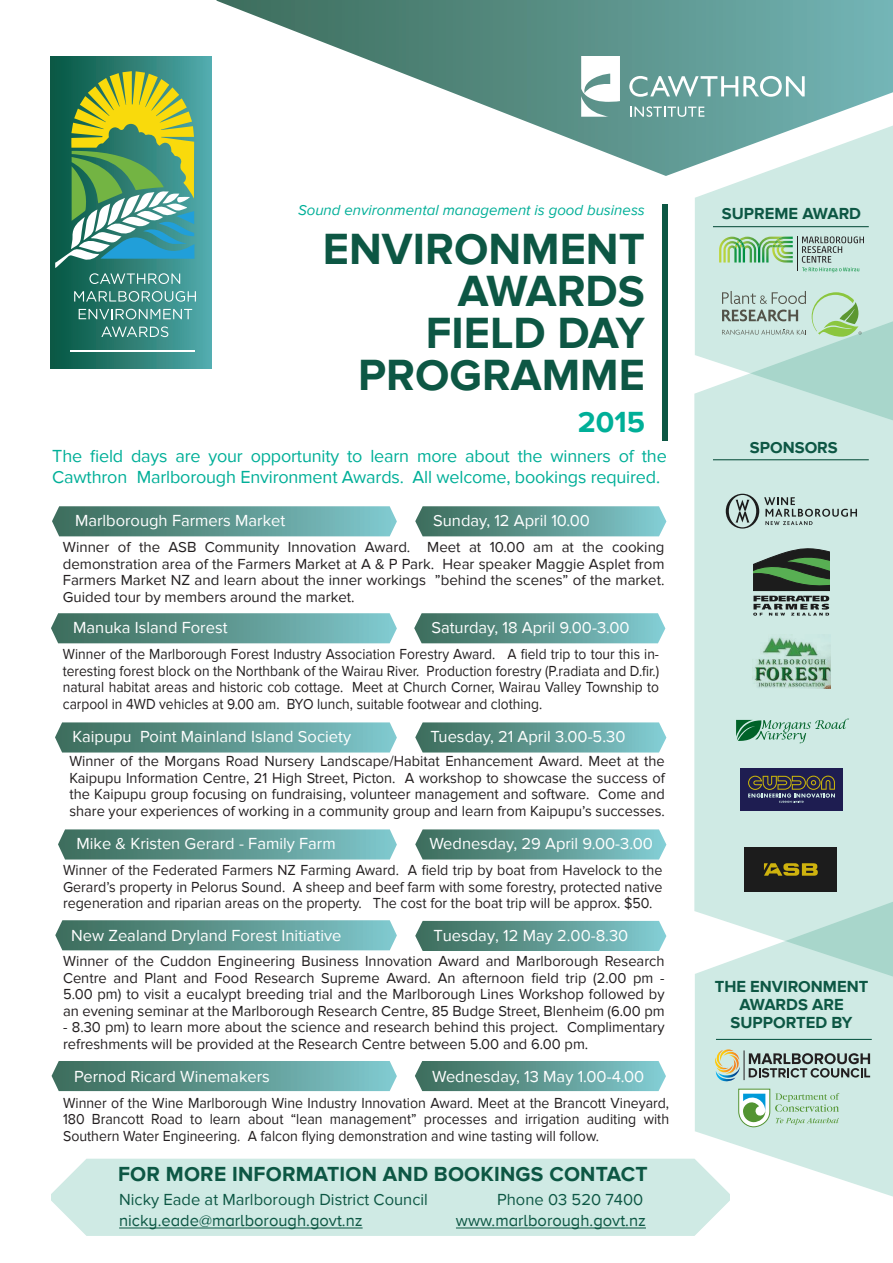
<style>
.page{position:relative;width:893px;height:1263px;background:#fff}
.page>*{position:absolute;margin:0;border:0;box-sizing:border-box;transform-origin:0 0}
.HEADLINE_ONE{font:700 45px/42px "Proxima Nova";color:#0d5744;text-align:right}
.HEADLINE_ONE-2{font:700 30px "Proxima Nova";color:#00af98}
.body_text{font:700 21px "Proxima Nova";letter-spacing:.01em;color:#0d5744}
.Intro_text{font:18px/21px "Proxima Nova";letter-spacing:-.01em;color:#00af98}
.body_text-2{font:16.5px "Proxima Nova";color:#fff}
.body_text-3{font:16.5px "Proxima Nova A";color:#0d5744}
.body_text-4{font:16.5px "Proxima Nova";color:#0d5744}
.Intro_text-2{font:700 16.5px "Proxima Nova";color:#0d5744}
.Side_panel_headings{font:700 16.5px "Proxima Nova";color:#0d5744}
.body_text-5{font:15px/16.5px "Proxima Nova";color:#231f20;text-align:justify}
.body_text-6{font:15px/16.5px "Proxima Nova";color:#231f20;text-align:justify;scale:.92 1}
.body_text-7{font:15px/16.5px "Proxima Nova";color:#231f20;text-align:justify;scale:.95 1}
.body_text-8{font:15px/16.5px "Proxima Nova";color:#231f20;text-align:justify;scale:.94 1}
.t1{font:italic 15px "Proxima Nova";color:#00af98}
</style>
<div class="page">
<div style="left:51px;top:1158px;width:676px;height:78px;background:#cfeae4"></div>
<svg style="left:58px;top:829px;width:339px;height:30px;background:#639b94"></svg>
<svg style="left:415px;top:829px;width:251px;height:30px;background:#659e98"></svg>
<svg style="left:52px;top:506px;width:345px;height:30px;background:#629b95"></svg>
<svg style="left:415px;top:506px;width:251px;height:30px;background:#659d97"></svg>
<svg style="left:51px;top:613px;width:346px;height:30px;background:#629b95"></svg>
<svg style="left:414px;top:613px;width:251px;height:30px;background:#649d97"></svg>
<svg style="left:55px;top:722px;width:342px;height:30px;background:#639b95"></svg>
<svg style="left:415px;top:722px;width:251px;height:30px;background:#659e98"></svg>
<svg style="left:55px;top:920px;width:342px;height:30px;background:#629a94"></svg>
<svg style="left:415px;top:921px;width:251px;height:30px;background:#639c97"></svg>
<svg style="left:52px;top:1061px;width:345px;height:30px;background:#619a94"></svg>
<svg style="left:415px;top:1061px;width:251px;height:30px;background:#639c96"></svg>
<hr style="left:119px;top:1228px;width:244px;height:1px;background:#0d5744">
<hr style="left:456px;top:1228px;width:190px;height:1px;background:#0d5744">
<svg style="left:695px;top:983px;width:198px;height:220px;fill:#cfeae4"></svg>
<svg style="left:738px;top:1089px;width:101px;height:38px;background:#b8dac7"></svg>
<svg style="left:749px;top:1053px;width:121px;height:24px;background:#8a9996"></svg>
<hr style="left:744px;top:1050px;width:1px;height:30px;background:#231f20">
<svg style="left:714px;top:1049px;width:26px;height:34px"></svg>
<hr style="left:716px;top:1039px;width:156px;height:1px;background:#0d5744">
<div style="left:695px;top:176px;width:198px;height:138px;background:#cfeae4"></div>
<svg style="left:722px;top:310px;width:76px;height:4px"></svg>
<svg style="left:722px;top:291px;width:84px;height:13px"></svg>
<svg style="left:812px;top:292px;width:50px;height:22px"></svg>
<svg style="left:719px;top:237px;width:74px;height:26px;background:#96cb92"></svg>
<svg style="left:802px;top:236px;width:62px;height:36px;background:#aec8c1"></svg>
<hr style="left:797px;top:237px;width:1px;height:34px;background:#231f20">
<svg style="left:694px;top:314px;width:199px;height:669px;background:#bad4cd"></svg>
<svg style="left:216px;top:0;width:677px;height:176px"></svg>
<div style="left:662px;top:204px;width:5px;height:236px;background:#0d5744"></div>
<div style="left:51px;top:56px;width:161px;height:313px;background:linear-gradient(to right,#075540,#53aaac)"></div>
<hr style="left:70px;top:350px;width:124px;height:2px;background:#fff">
<svg style="left:55px;top:71px;width:140px;height:213px;background:#699e69"></svg>
<svg style="left:74px;top:291px;width:122px;height:11px"></svg>
<svg style="left:79px;top:309px;width:113px;height:10px"></svg>
<svg style="left:101px;top:326px;width:67px;height:11px"></svg>
<svg style="left:630px;top:106px;width:74px;height:11px"></svg>
<svg style="left:629px;top:76px;width:176px;height:21px"></svg>
<svg style="left:581px;top:56px;width:39px;height:61px"></svg>
<p class="t1" style="left:298px;top:202px;width:348px">Sound environmental management is good business</p>
<p class="HEADLINE_ONE" style="left:323px;top:229px;width:324px">ENVIRONMENT<br>AWARDS</p>
<p class="HEADLINE_ONE" style="left:426px;top:313px;width:221px">FIELD DAY</p>
<p class="HEADLINE_ONE" style="left:358px;top:355px;width:288px">PROGRAMME</p>
<p class="HEADLINE_ONE-2" style="left:578px;top:405px;width:69px">2015</p>
<p class="Intro_text" style="left:52px;top:446px;width:616px">The field days are your opportunity to learn more about the winners of the<br>Cawthron Marlborough Environment Awards. All welcome, bookings required.</p>
<p class="body_text-2" style="left:75px;top:511px;width:212px">Marlborough Farmers Market</p>
<p class="body_text-2" style="left:433px;top:511px;width:158px">Sunday, 12 April 10.00</p>
<p class="body_text-5" style="left:63px;top:539px;width:603px">Winner of the ASB Community Innovation Award. Meet at 10.00 am at the cooking demonstration area of the Farmers Market at A &amp; P Park. Hear speaker Maggie Asplet from Farmers Market NZ and learn about the inner workings ”behind the scenes” of the market.<br>Guided tour by members around the market.</p>
<p class="body_text-2" style="left:73px;top:618px;width:156px">Manuka Island Forest</p>
<p class="body_text-2" style="left:431px;top:618px;width:200px">Saturday, 18 April 9.00-3.00</p>
<p class="body_text-6" style="left:63px;top:646px;width:650px">Winner of the Marlborough Forest Industry Association Forestry Award. A field trip to tour this in&shy;teresting forest block on the Northbank of the Wairau River. Production forestry (P.radiata and D.fir.) natural habitat areas and historic cob cottage. Meet at Church Corner, Wairau Valley Township to carpool in 4WD vehicles at 9.00 am. BYO lunch, suitable footwear and clothing.</p>
<p class="body_text-2" style="left:73px;top:727px;width:280px">Kaipupu Point Mainland Island Society</p>
<p class="body_text-2" style="left:431px;top:727px;width:196px">Tuesday, 21 April 3.00-5.30</p>
<p class="body_text-5" style="left:69px;top:753px;width:597px">Winner of the Morgans Road Nursery Landscape/Habitat Enhancement Award. Meet at the Kaipupu Information Centre, 21 High Street, Picton. A workshop to showcase the success of the Kaipupu group focusing on fundraising, volunteer management and software. Come and share your experiences of working in a community group and learn from Kaipupu’s successes.</p>
<p class="body_text-2" style="left:77px;top:834px;width:261px">Mike &amp; Kristen Gerard - Family Farm</p>
<p class="body_text-2" style="left:429px;top:834px;width:225px">Wednesday, 29 April 9.00-3.00</p>
<p class="body_text-7" style="left:63px;top:862px;width:632px">Winner of the Federated Farmers NZ Farming Award. A field trip by boat from Havelock to the Gerard’s property in Pelorus Sound. A sheep and beef farm with some forestry, protected native regeneration and riparian areas on the property. The cost for the boat trip will be approx. $50.</p>
<p class="body_text-2" style="left:71px;top:926px;width:272px">New Zealand Dryland Forest Initiative</p>
<p class="body_text-2" style="left:433px;top:926px;width:197px">Tuesday, 12 May 2.00-8.30</p>
<p class="body_text-5" style="left:63px;top:953px;width:603px">Winner of the Cuddon Engineering Business Innovation Award and Marlborough Research Centre and Plant and Food Research Supreme Award. An afternoon field trip (2.00 pm - 5.00 pm) to visit a eucalypt breeding trial and the Marlborough Lines Workshop followed by an evening seminar at the Marlborough Research Centre, 85 Budge Street, Blenheim (6.00 pm</p>
<p class="body_text-5" style="left:63px;top:1019px;width:603px">- 8.30 pm) to learn more about the science and research behind this project. Complimentary refreshments will be provided at the Research Centre between 5.00 and 6.00 pm.</p>
<p class="body_text-2" style="left:74px;top:1066px;width:197px">Pernod Ricard Winemakers</p>
<p class="body_text-2" style="left:432px;top:1066px;width:214px">Wednesday, 13 May 1.00-4.00</p>
<p class="body_text-8" style="left:63px;top:1095px;width:646px">Winner of the Wine Marlborough Wine Industry Innovation Award. Meet at the Brancott Vineyard, 180 Brancott Road to learn about “lean management” processes and irrigation auditing with Southern Water Engineering. A falcon flying demonstration and wine tasting will follow.</p>
<p class="body_text" style="left:118px;top:1162px;width:531px">FOR MORE INFORMATION AND BOOKINGS CONTACT</p>
<p class="body_text-4" style="left:119px;top:1190px;width:310px">Nicky Eade at Marlborough District Council</p>
<p class="body_text-4" style="left:497px;top:1190px;width:148px">Phone 03 520 7400</p>
<p class="body_text-3" style="left:119px;top:1211px;width:245px">nicky.eade@marlborough.govt.nz</p>
<p class="body_text-3" style="left:456px;top:1211px;width:191px">www.marlborough.govt.nz</p>
<p class="Side_panel_headings" style="left:722px;top:204px;width:141px">SUPREME AWARD</p>
<p class="Side_panel_headings" style="left:750px;top:438px;width:89px">SPONSORS</p>
<p class="Intro_text-2" style="left:715px;top:977px;width:155px">THE ENVIRONMENT</p>
<p class="Intro_text-2" style="left:739px;top:995px;width:106px">AWARDS ARE</p>
<p class="Intro_text-2" style="left:730px;top:1013px;width:124px">SUPPORTED BY</p>
</div>
